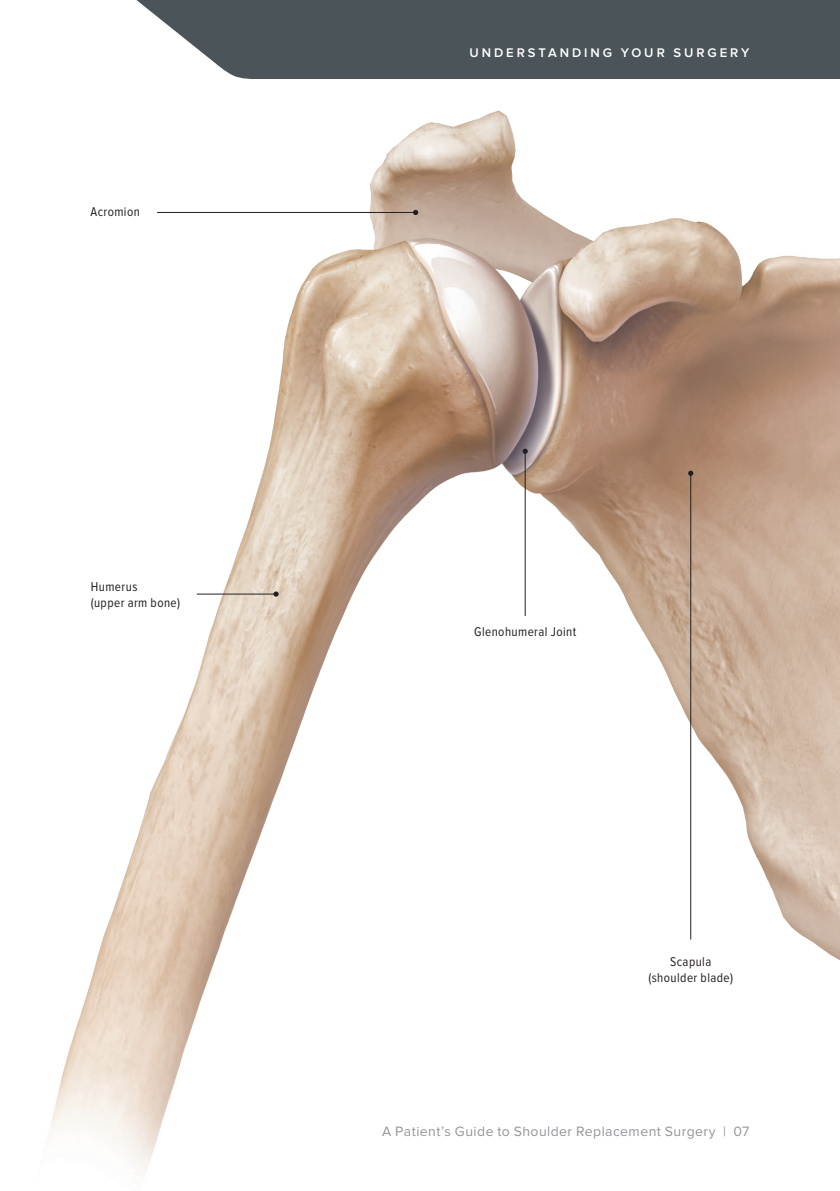
<style>
.page{position:relative;width:840px;height:1191px;background:#fff}
.page>*{position:absolute;margin:0;border:0;box-sizing:border-box;transform-origin:0 0}
.t1{font:14px "Proxima Nova";letter-spacing:.03em;color:#939598}
.t2{font:13.2px/15.8px "Proxima Nova Cond";letter-spacing:.03em;color:#231f20}
.t3{font:600 13px "Proxima Nova";letter-spacing:.225em;color:#fff}
</style>
<div class="page">
<img style="left:49px;top:110px;width:791px;height:1065px">
<svg style="left:136px;top:0;width:704px;height:79px;background:#576064"></svg>
<hr style="left:690px;top:473px;width:1px;height:466px;background:#231f20">
<svg style="left:688px;top:471px;width:5px;height:5px"></svg>
<hr style="left:524px;top:451px;width:1px;height:165px;background:#231f20">
<svg style="left:522px;top:449px;width:6px;height:5px"></svg>
<hr style="left:157px;top:212px;width:258px;height:1px;background:#231f20">
<svg style="left:413px;top:210px;width:5px;height:5px"></svg>
<hr style="left:197px;top:594px;width:79px;height:1px;background:#231f20">
<svg style="left:273px;top:591px;width:6px;height:6px"></svg>
<p class="t2" style="left:91px;top:204px;width:51px">Acromion</p>
<p class="t2" style="left:91px;top:579px;width:91px">Humerus<br>(upper arm bone)</p>
<p class="t3" style="left:469px;top:45px;width:281px">UNDERSTANDING YOUR SURGERY</p>
<p class="t2" style="left:474px;top:624px;width:104px">Glenohumeral Joint</p>
<p class="t2" style="left:648px;top:954px;width:86px;text-align:center">Scapula (shoulder blade)</p>
<p class="t1" style="left:382px;top:1123px;width:368px">A Patient’s Guide to Shoulder Replacement Surgery | 07</p>
</div>
